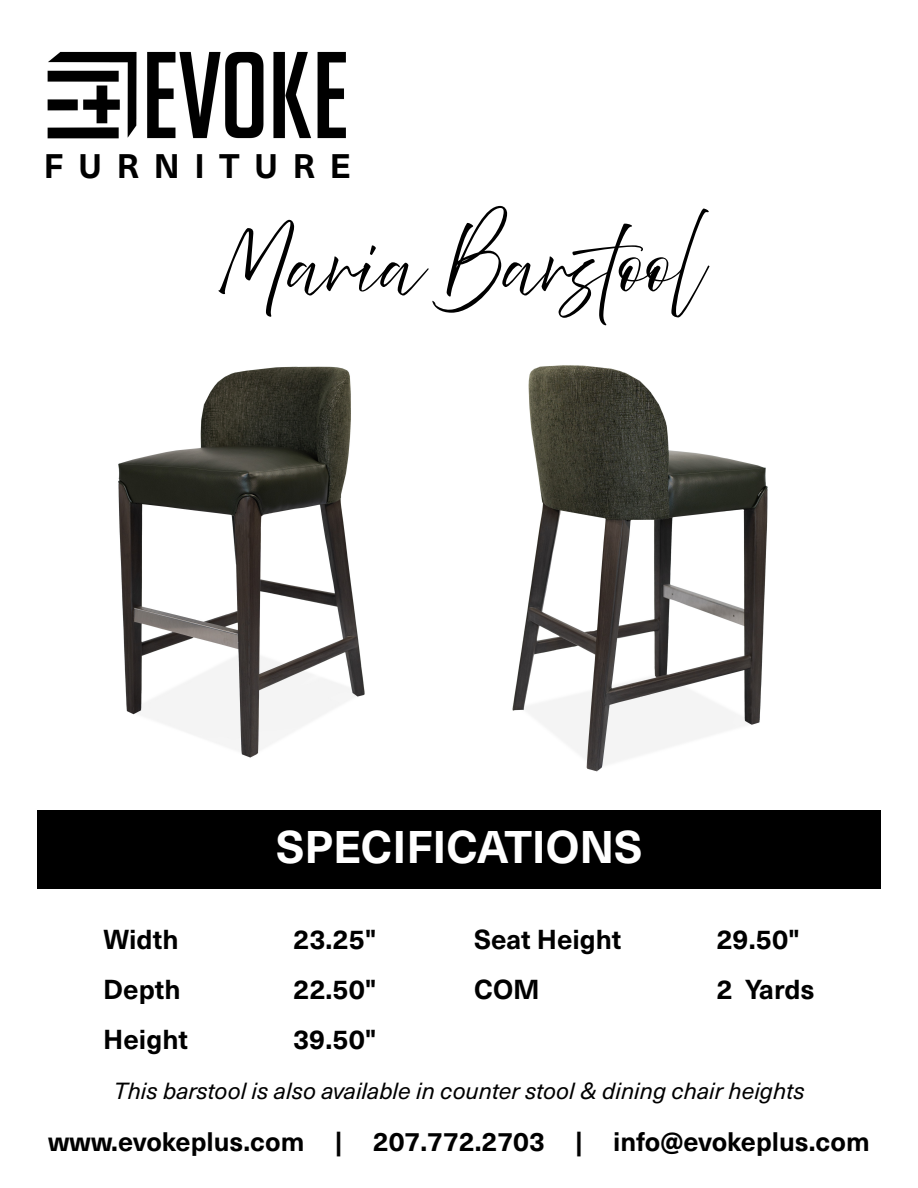
<style>
.page{position:relative;width:918px;height:1188px;background:#fff}
.page>*{position:absolute;margin:0;border:0;box-sizing:border-box;transform-origin:0 0}
.t1{font:63px "Abovethe Beyond Script";color:#000}
.t2{font:700 45px "Neue Haas Unica W1 G";color:#fff}
.t3{font:700 33.45px "Neue Haas Unica W1 G";letter-spacing:.44em;color:#000}
.t4{font:700 27px "Neue Haas Unica W1 G";color:#000}
.t5{font:700 26.4px "Neue Haas Unica W1 G";color:#000}
.t6{font:italic 22.95px "Neue Haas Unica W1 G";color:#000}
</style>
<div class="page">
<img style="left:118px;top:366px;width:247px;height:392px">
<img style="left:47px;top:51px;width:299px;height:88px">
<img style="left:512px;top:365px;width:256px;height:407px">
<div style="left:37px;top:810px;width:844px;height:79px;background:#000"></div>
<h3 class="t3" style="left:44px;top:141px;width:309px">FURNITURE</h3>
<h1 class="t1" style="left:218px;top:228px;width:484px">Maria Barstool</h1>
<h2 class="t2" style="left:276px;top:813px;width:368px">SPECIFICATIONS</h2>
<p class="t4" style="left:103px;top:919px;width:77px">Width</p>
<p class="t4" style="left:293px;top:919px;width:85px">23.25"</p>
<p class="t4" style="left:474px;top:919px;width:149px">Seat Height</p>
<p class="t4" style="left:717px;top:919px;width:85px">29.50"</p>
<p class="t4" style="left:103px;top:969px;width:79px">Depth</p>
<p class="t4" style="left:293px;top:969px;width:85px">22.50"</p>
<p class="t4" style="left:474px;top:969px;width:67px">COM</p>
<p class="t4" style="left:717px;top:969px;width:100px">2 Yards</p>
<p class="t4" style="left:103px;top:1019px;width:86px">Height</p>
<p class="t4" style="left:293px;top:1019px;width:85px">39.50"</p>
<p class="t6" style="left:114px;top:1074px;width:692px">This barstool is also available in counter stool &amp; dining chair heights</p>
<p class="t5" style="left:48px;top:1122px;width:823px">www.evokeplus.com | 207.772.2703 | info@evokeplus.com</p>
</div>
